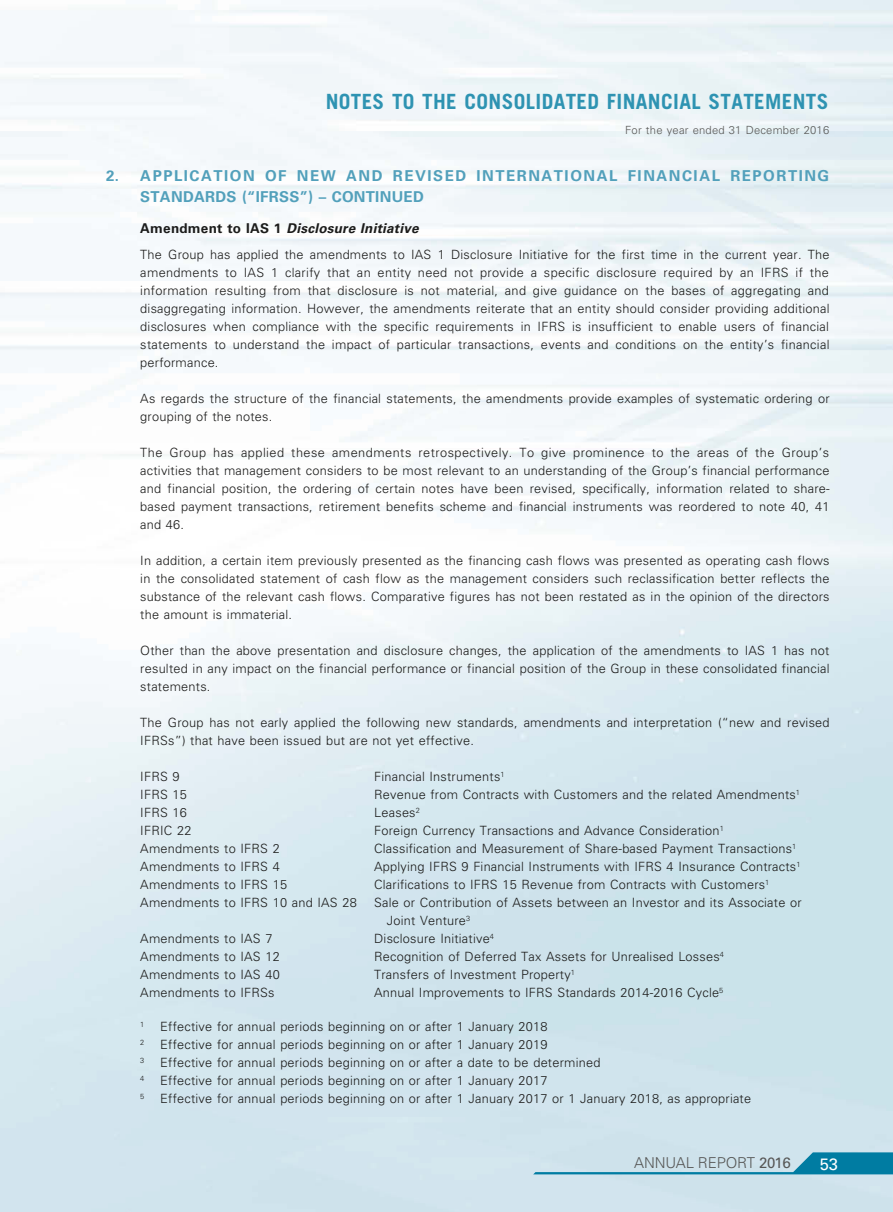
<style>
.page{position:relative;width:893px;height:1212px;background:#fff}
.page>*{position:absolute;margin:0;border:0;box-sizing:border-box;transform-origin:0 0}
.t1{font:700 21px "Trade Gothic LT Std";letter-spacing:.015em;color:#2e93b2}
.t2{font:16.5px "Univers LT Std";color:#fff}
.t3{font:700 15px/21px "Univers LT Std";letter-spacing:.1em;color:#52a0bb}
.t4{font:300 15px "Univers LT Std";letter-spacing:-.01em;color:#575756}
.t5{font:italic 700 13.5px "Univers LT Std";letter-spacing:.015em;color:#1c1c1b}
.t6{font:300 12.75px/18px "Univers LT Std";letter-spacing:.015em;color:#1c1c1b;text-align:justify}
.t7{font:300 11.25px "Univers LT Std";letter-spacing:.015em;color:#575756}
.s1{font-style:normal}
.s2{font-weight:400}
</style>
<div class="page">
<svg style="left:533px;top:1152px;width:360px;height:22px;background:#8ec2d4"></svg>
<h1 class="t1" style="left:326px;top:88px;width:504px">NOTES TO THE CONSOLIDATED FINANCIAL STATEMENTS</h1>
<p class="t7" style="left:625px;top:123px;width:206px">For the year ended 31 December 2016</p>
<p class="t3" style="left:140px;top:165px;width:690px;text-indent:-34px">2. APPLICATION OF NEW AND REVISED INTERNATIONAL FINANCIAL REPORTING<br>STANDARDS (“IFRSS”) – CONTINUED</p>
<p class="t5" style="left:140px;top:220px;width:280px"><span class="s1">Amendment to IAS 1</span> Disclosure Initiative</p>
<p class="t6" style="left:140px;top:246px;width:691px">The Group has applied the amendments to IAS 1 Disclosure Initiative for the first time in the current year. The amendments to IAS 1 clarify that an entity need not provide a specific disclosure required by an IFRS if the information resulting from that disclosure is not material, and give guidance on the bases of aggregating and disaggregating information. However, the amendments reiterate that an entity should consider providing additional disclosures when compliance with the specific requirements in IFRS is insufficient to enable users of financial statements to understand the impact of particular transactions, events and conditions on the entity’s financial performance.</p>
<p class="t6" style="left:140px;top:390px;width:691px">As regards the structure of the financial statements, the amendments provide examples of systematic ordering or grouping of the notes.</p>
<p class="t6" style="left:140px;top:444px;width:691px">The Group has applied these amendments retrospectively. To give prominence to the areas of the Group’s activities that management considers to be most relevant to an understanding of the Group’s financial performance and financial position, the ordering of certain notes have been revised, specifically, information related to share&shy;based payment transactions, retirement benefits scheme and financial instruments was reordered to note 40, 41 and 46.</p>
<p class="t6" style="left:140px;top:552px;width:691px">In addition, a certain item previously presented as the financing cash flows was presented as operating cash flows in the consolidated statement of cash flow as the management considers such reclassification better reflects the substance of the relevant cash flows. Comparative figures has not been restated as in the opinion of the directors the amount is immaterial.</p>
<p class="t6" style="left:140px;top:642px;width:691px">Other than the above presentation and disclosure changes, the application of the amendments to IAS 1 has not resulted in any impact on the financial performance or financial position of the Group in these consolidated financial statements.</p>
<p class="t6" style="left:140px;top:714px;width:691px">The Group has not early applied the following new standards, amendments and interpretation (“new and revised<br>IFRSs”) that have been issued but are not yet effective.</p>
<p class="t6" style="left:140px;top:768px;width:41px">IFRS 9</p>
<p class="t6" style="left:374px;top:768px;width:132px">Financial Instruments<sup>1</sup></p>
<p class="t6" style="left:140px;top:786px;width:48px">IFRS 15</p>
<p class="t6" style="left:374px;top:786px;width:427px">Revenue from Contracts with Customers and the related Amendments<sup>1</sup></p>
<p class="t6" style="left:140px;top:804px;width:48px">IFRS 16</p>
<p class="t6" style="left:374px;top:804px;width:47px">Leases<sup>2</sup></p>
<p class="t6" style="left:140px;top:822px;width:53px">IFRIC 22</p>
<p class="t6" style="left:374px;top:822px;width:351px">Foreign Currency Transactions and Advance Consideration<sup>1</sup></p>
<p class="t6" style="left:140px;top:840px;width:141px">Amendments to IFRS 2</p>
<p class="t6" style="left:374px;top:840px;width:424px">Classification and Measurement of Share-based Payment Transactions<sup>1</sup></p>
<p class="t6" style="left:140px;top:858px;width:141px">Amendments to IFRS 4</p>
<p class="t6" style="left:374px;top:858px;width:428px">Applying IFRS 9 Financial Instruments with IFRS 4 Insurance Contracts<sup>1</sup></p>
<p class="t6" style="left:140px;top:876px;width:148px">Amendments to IFRS 15</p>
<p class="t6" style="left:374px;top:876px;width:397px">Clarifications to IFRS 15 Revenue from Contracts with Customers<sup>1</sup></p>
<p class="t6" style="left:140px;top:894px;width:218px">Amendments to IFRS 10 and IAS 28</p>
<p class="t6" style="left:387px;top:894px;width:416px;text-indent:-13px">Sale or Contribution of Assets between an Investor and its Associate or<br>Joint Venture<sup>3</sup></p>
<p class="t6" style="left:140px;top:930px;width:134px">Amendments to IAS 7</p>
<p class="t6" style="left:374px;top:930px;width:121px">Disclosure Initiative<sup>4</sup></p>
<p class="t6" style="left:140px;top:948px;width:141px">Amendments to IAS 12</p>
<p class="t6" style="left:374px;top:948px;width:351px">Recognition of Deferred Tax Assets for Unrealised Losses<sup>4</sup></p>
<p class="t6" style="left:140px;top:966px;width:141px">Amendments to IAS 40</p>
<p class="t6" style="left:374px;top:966px;width:202px">Transfers of Investment Property<sup>1</sup></p>
<p class="t6" style="left:140px;top:984px;width:136px">Amendments to IFRSs</p>
<p class="t6" style="left:374px;top:984px;width:351px">Annual Improvements to IFRS Standards 2014-2016 Cycle<sup>5</sup></p>
<p class="t6" style="left:140px;top:1018px;width:612px;text-align:left"><sup>1</sup> Effective for annual periods beginning on or after 1 January 2018<br><sup>2</sup> Effective for annual periods beginning on or after 1 January 2019<br><sup>3</sup> Effective for annual periods beginning on or after a date to be determined<br><sup>4</sup> Effective for annual periods beginning on or after 1 January 2017<br><sup>5</sup> Effective for annual periods beginning on or after 1 January 2017 or 1 January 2018, as appropriate</p>
<p class="t4" style="left:634px;top:1154px;width:158px">ANNUAL REPORT <span class="s2">2016</span></p>
<p class="t2" style="left:820px;top:1154px;width:20px">53</p>
</div>
